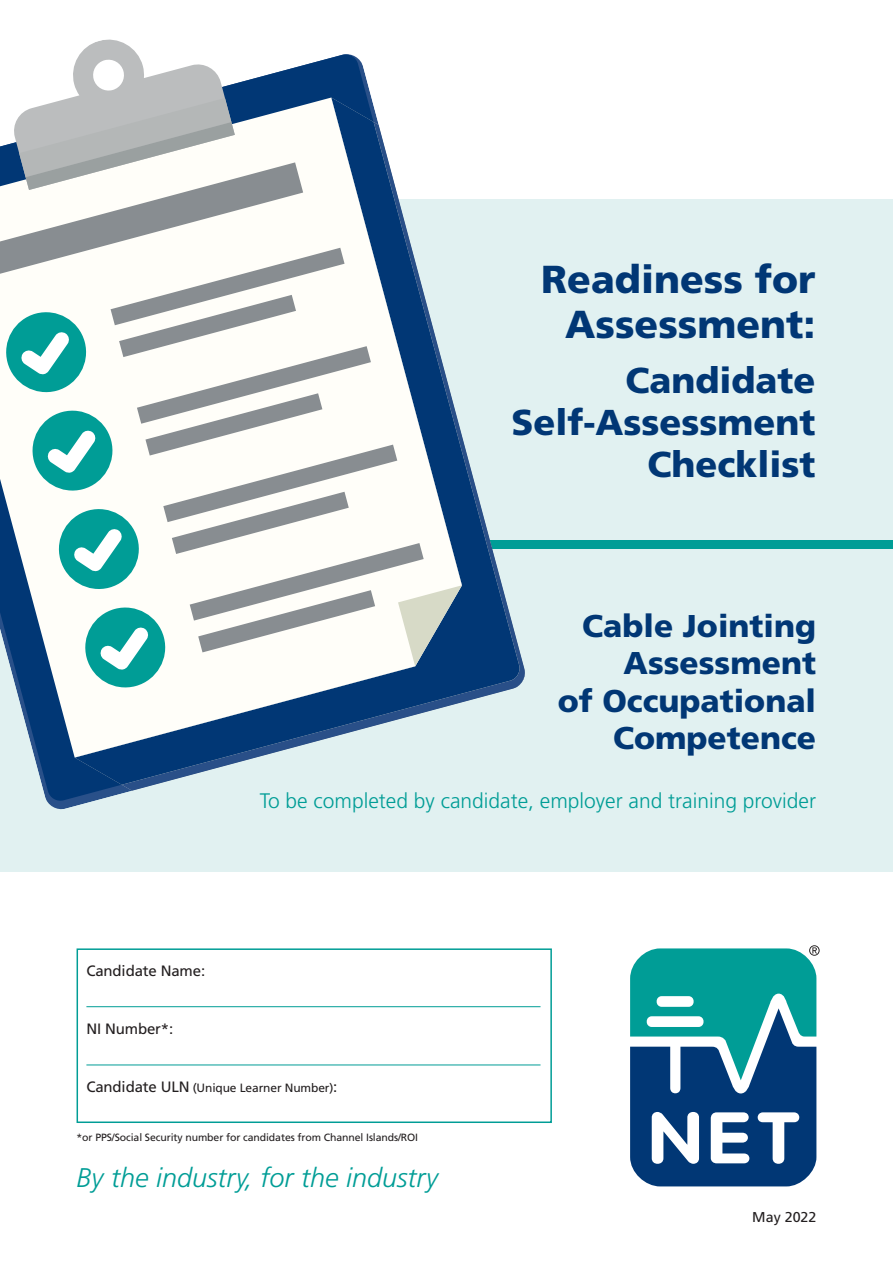
<style>
.page{position:relative;width:893px;height:1263px;background:#fff}
.page>*{position:absolute;margin:0;border:0;box-sizing:border-box;transform-origin:0 0}
.t1{font:900 39px/45px "Frutiger";color:#013775;text-align:right}
.t2{font:900 36px/42px "Frutiger";color:#013775;text-align:right}
.t3{font:900 31.5px/37.5px "Frutiger";color:#013775;text-align:right}
.t4{font:italic 300 27px "Frutiger";color:#009d96}
.t5{font:300 21px "Frutiger";color:#009d96}
.t6{font:15px "Frutiger";letter-spacing:-.01em;color:#231f20}
.t7{font:14.25px "Frutiger";color:#231f20}
.t8{font:12px "Frutiger";letter-spacing:-.01em;color:#231f20}
.t9{font:10.5px "Frutiger";letter-spacing:-.01em;color:#231f20}
.s1{font-size:15px}
</style>
<div class="page">
<div style="left:0;top:200px;width:893px;height:672px;background:#e1f1f1"></div>
<div style="left:242px;top:541px;width:651px;height:8px;background:#009d96"></div>
<svg style="left:34px;top:757px;width:97px;height:45px;fill:#013775"></svg>
<svg style="left:75px;top:199px;width:446px;height:586px"></svg>
<svg style="left:17px;top:692px;width:445px;height:65px"></svg>
<svg style="left:0;top:39px;width:462px;height:653px"></svg>
<div style="left:77px;top:948px;width:475px;height:175px;border:2px solid #009d96"></div>
<hr style="left:86px;top:1006px;width:454px;height:1px;background:#009d96">
<hr style="left:86px;top:1064px;width:454px;height:1px;background:#009d96">
<svg style="left:630px;top:945px;width:190px;height:241px"></svg>
<h1 class="t1" style="left:541px;top:257px;width:276px">Readiness for<br>Assessment:</h1>
<h2 class="t2" style="left:511px;top:359px;width:305px">Candidate<br>Self-Assessment<br>Checklist</h2>
<h3 class="t3" style="left:558px;top:606px;width:260px">Cable Jointing<br>Assessment<br>of Occupational<br>Competence</h3>
<h3 class="t5" style="left:260px;top:789px;width:558px">To be completed by candidate, employer and training provider</h3>
<h3 class="t6" style="left:86px;top:961px;width:120px">Candidate Name:</h3>
<h3 class="t6" style="left:86px;top:1020px;width:88px">NI Number*:</h3>
<p class="t8" style="left:86px;top:1081px;width:253px"><span class="s1">Candidate ULN</span> (Unique Learner Number)<span class="s1">:</span></p>
<p class="t9" style="left:77px;top:1131px;width:343px">*or PPS/Social Security number for candidates from Channel Islands/ROI</p>
<h3 class="t4" style="left:77px;top:1163px;width:363px">By the industry, for the industry</h3>
<h3 class="t7" style="left:752px;top:1209px;width:66px">May 2022</h3>
</div>
